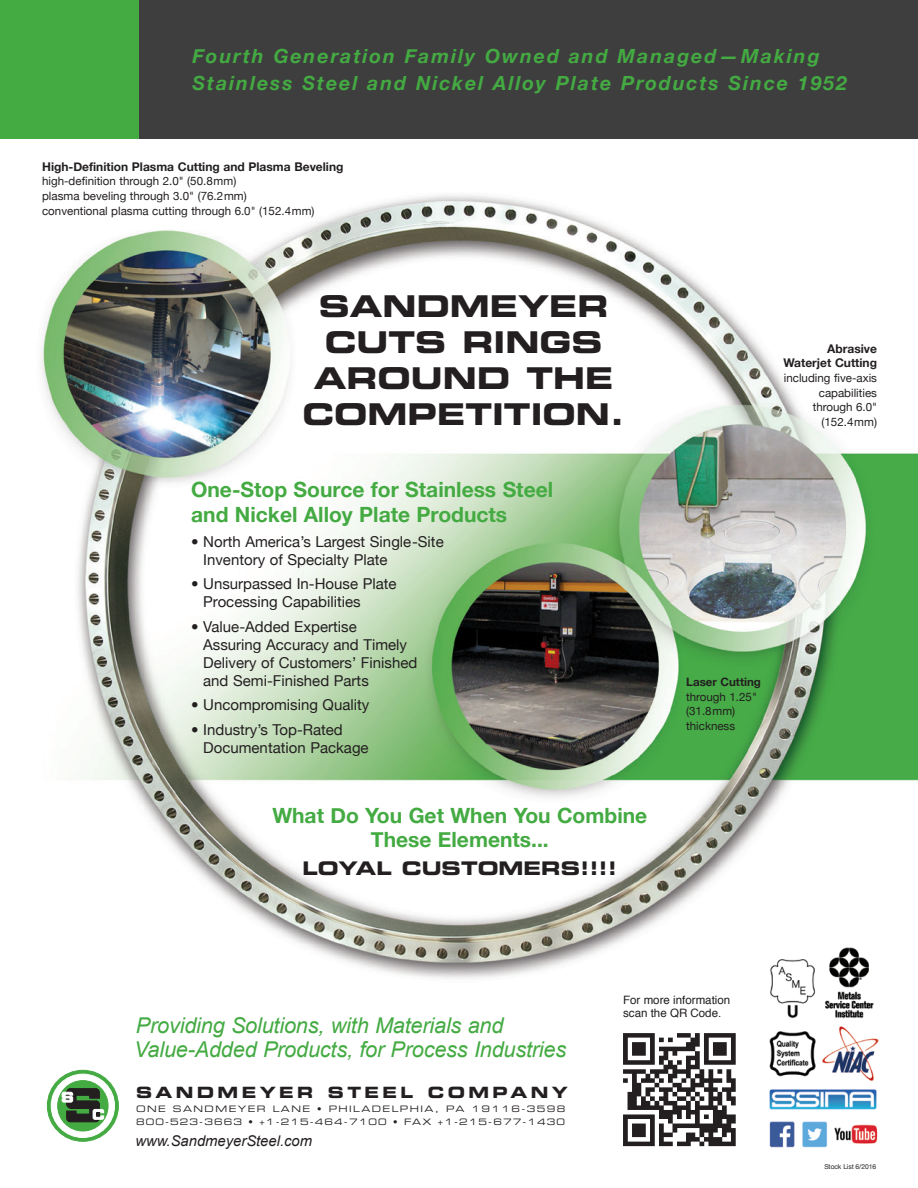
<style>
.page{position:relative;width:918px;height:1188px;background:#fff}
.page>*{position:absolute;margin:0;border:0;box-sizing:border-box;transform-origin:0 0}
.picture_captions{font:30px/36px "Eurostile Bold Extended Two";color:#231f20;text-align:center}
.t1{font:italic 21.75px "Arial";letter-spacing:-.01em;color:#44aa42}
.picture_captions-2{font:700 21px/25.2px "Helvetica Neue";color:#44aa42}
.Green_Head_Flush_Lef{font:italic 700 19.5px/27px "Helvetica Neue";letter-spacing:.1em;color:#44aa42}
.picture_captions-3{font:18.75px "Eurostile Bold Extended Two";color:#231f20}
.t2{font:15.6px "Eurostile Bold Extended Two";letter-spacing:.22em;color:#231f20}
.picture_captions-4{font:15px/18px "Helvetica Neue";color:#231f20}
.t3{font:italic 14.85px "Arial";color:#231f20}
.picture_captions-5{font:700 12px/14.5px "Helvetica Neue";color:#231f20;text-align:right}
.picture_captions-6{font:11.55px/14.5px "Helvetica Neue";color:#231f20}
.t4{font:11.55px/13px "Helvetica";color:#231f20}
.t5{font:8.85px "Eurostile Extended Two";letter-spacing:.13em;color:#231f20}
.t6{font:8.85px "Eurostile Extended Two";letter-spacing:.16em;color:#231f20}
.t7{font:6.75px "Helvetica Neue";letter-spacing:-.015em;color:#231f20}
.s1{font-weight:700}
</style>
<div class="page">
<img style="left:769px;top:1121px;width:109px;height:27px">
<img style="left:41px;top:195px;width:877px;height:784px">
<div style="left:88px;top:0;width:830px;height:138px;background:#3e3e3f"></div>
<div style="left:0;top:0;width:138px;height:138px;background:#44aa42"></div>
<svg style="left:47px;top:1070px;width:71px;height:71px"></svg>
<div style="left:47px;top:1070px;width:72px;height:72px;border:1px solid #44aa42;border-radius:50%"></div>
<div style="left:51px;top:1074px;width:64px;height:63px;background:#fff;border-radius:50%"></div>
<div style="left:51px;top:1074px;width:64px;height:64px;border:1px solid #fff;border-radius:50%"></div>
<div style="left:58px;top:1081px;width:50px;height:50px;background:#44aa42;border-radius:50%"></div>
<div style="left:57px;top:1080px;width:51px;height:51px;border:1px solid #44aa42;border-radius:50%"></div>
<svg style="left:61px;top:1088px;width:43px;height:35px"></svg>
<img style="left:623px;top:1033px;width:113px;height:114px">
<img style="left:761px;top:939px;width:126px;height:170px">
<p class="Green_Head_Flush_Lef" style="left:192px;top:42px;width:656px">Fourth Generation Family Owned and Managed—Making<br>Stainless Steel and Nickel Alloy Plate Products Since 1952</p>
<p class="picture_captions-5" style="left:42px;top:159px;width:303px">High-Definition Plasma Cutting and Plasma Beveling</p>
<p class="picture_captions-6" style="left:42px;top:174px;width:196px">high-definition through 2.0" (50.8mm)</p>
<p class="picture_captions-6" style="left:42px;top:188px;width:206px">plasma beveling through 3.0" (76.2mm)</p>
<p class="picture_captions-6" style="left:42px;top:203px;width:274px">conventional plasma cutting through 6.0" (152.4mm)</p>
<p class="picture_captions" style="left:319px;top:288px;width:291px">SANDMEYER</p>
<p class="picture_captions" style="left:302px;top:324px;width:324px">CUTS RINGS<br>AROUND THE<br>COMPETITION.</p>
<p class="picture_captions-2" style="left:191px;top:477px;width:364px">One-Stop Source for Stainless Steel and Nickel Alloy Plate Products</p>
<p class="picture_captions-4" style="left:203px;top:532px;width:242px;text-indent:-12px">• North America’s Largest Single-Site<br>Inventory of Specialty Plate</p>
<p class="picture_captions-4" style="left:203px;top:575px;width:195px;text-indent:-12px">• Unsurpassed In-House Plate<br>Processing Capabilities</p>
<p class="picture_captions-4" style="left:203px;top:617px;width:216px;text-indent:-12px">• Value-Added Expertise<br>Assuring Accuracy and Timely<br>Delivery of Customers’ Finished and Semi-Finished Parts</p>
<p class="picture_captions-4" style="left:191px;top:696px;width:180px">• Uncompromising Quality</p>
<p class="picture_captions-4" style="left:203px;top:720px;width:167px;text-indent:-12px">• Industry’s Top-Rated<br>Documentation Package</p>
<p class="picture_captions-2" style="left:272px;top:803px;width:376px;line-height:24px;text-align:center">What Do You Get When You Combine<br>These Elements...</p>
<p class="picture_captions-3" style="left:302px;top:855px;width:316px">LOYAL CUSTOMERS!!!!</p>
<p class="picture_captions-5" style="left:783px;top:341px;width:95px">Abrasive<br>Waterjet Cutting</p>
<p class="picture_captions-6" style="left:784px;top:370px;width:95px;text-align:right">including five-axis capabilities through 6.0" (152.4mm)</p>
<p class="picture_captions-6" style="left:686px;top:674px;width:76px"><span class="s1">Laser Cutting </span>through 1.25" (31.8mm) thickness</p>
<p class="t1" style="left:136px;top:1012px;width:369px">Providing Solutions, with Materials and</p>
<p class="t1" style="left:134px;top:1035px;width:434px">Value-Added Products, for Process Industries</p>
<p class="t2" style="left:136px;top:1082px;width:433px">SANDMEYER STEEL COMPANY</p>
<p class="t6" style="left:136px;top:1102px;width:431px">ONE SANDMEYER LANE • PHILADELPHIA, PA 19116-3598</p>
<p class="t5" style="left:136px;top:1116px;width:431px">800-523-3663 • +1-215-464-7100 • FAX +1-215-677-1430</p>
<p class="t3" style="left:135px;top:1131px;width:178px">www.SandmeyerSteel.com</p>
<p class="t4" style="left:623px;top:994px;width:109px">For more information scan the QR Code.</p>
<p class="t7" style="left:824px;top:1163px;width:53px">Stock List 6/2016</p>
</div>
